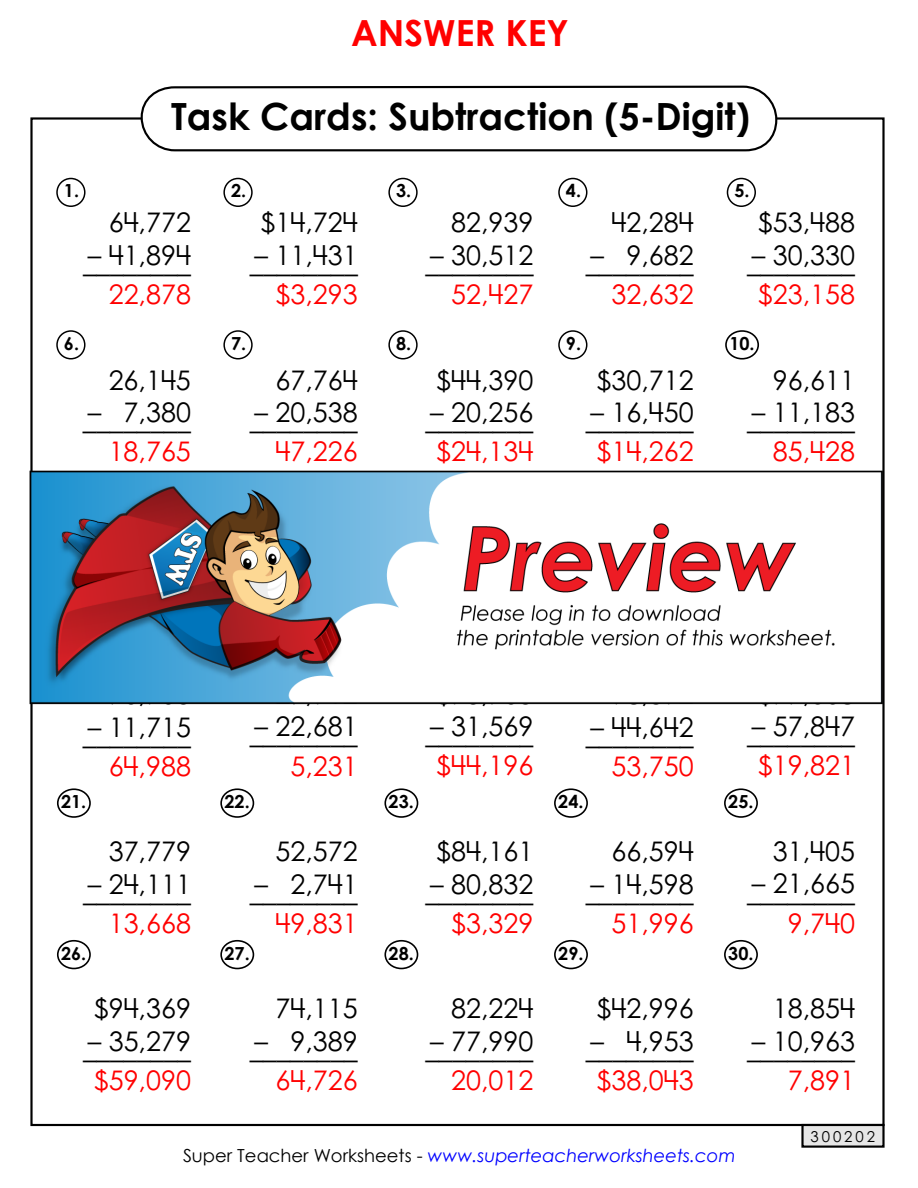
<style>
.page{position:relative;width:918px;height:1188px;background:#fff}
.page>*{position:absolute;margin:0;border:0;box-sizing:border-box;transform-origin:0 0}
.t1{font:700 37.5px "Century STW4";color:#000}
.t2{font:700 36px "Century Gothic 2";color:#f00}
.t3{font:27px "Century STW4";color:#000}
.t4{font:27px "Century STW4";color:#f00}
.t5{font:italic 18px "Century Gothic 2";color:#00f}
.t6{font:700 18px "Century Gothic 2";color:#000}
.t7{font:15px "Century STW4";letter-spacing:.2em;color:#000}
.s1{font-style:normal;color:#000}
</style>
<div class="page">
<div style="left:56px;top:178px;width:30px;height:29px;border:2px solid #000;border-radius:50%"></div>
<div style="left:56px;top:330px;width:30px;height:30px;border:2px solid #000;border-radius:50%"></div>
<div style="left:57px;top:788px;width:34px;height:30px;border:2px solid #000;border-radius:50%"></div>
<div style="left:57px;top:940px;width:34px;height:29px;border:2px solid #000;border-radius:50%"></div>
<div style="left:223px;top:178px;width:30px;height:29px;border:2px solid #000;border-radius:50%"></div>
<div style="left:223px;top:330px;width:30px;height:30px;border:2px solid #000;border-radius:50%"></div>
<div style="left:220px;top:788px;width:34px;height:30px;border:2px solid #000;border-radius:50%"></div>
<div style="left:220px;top:940px;width:34px;height:29px;border:2px solid #000;border-radius:50%"></div>
<div style="left:388px;top:178px;width:30px;height:29px;border:2px solid #000;border-radius:50%"></div>
<div style="left:388px;top:330px;width:30px;height:30px;border:2px solid #000;border-radius:50%"></div>
<div style="left:384px;top:788px;width:34px;height:30px;border:2px solid #000;border-radius:50%"></div>
<div style="left:384px;top:940px;width:34px;height:29px;border:2px solid #000;border-radius:50%"></div>
<div style="left:558px;top:178px;width:29px;height:29px;border:2px solid #000;border-radius:50%"></div>
<div style="left:558px;top:330px;width:29px;height:30px;border:2px solid #000;border-radius:50%"></div>
<div style="left:554px;top:788px;width:34px;height:30px;border:2px solid #000;border-radius:50%"></div>
<div style="left:554px;top:940px;width:34px;height:29px;border:2px solid #000;border-radius:50%"></div>
<div style="left:727px;top:178px;width:29px;height:29px;border:2px solid #000;border-radius:50%"></div>
<div style="left:725px;top:330px;width:34px;height:30px;border:2px solid #000;border-radius:50%"></div>
<div style="left:724px;top:788px;width:34px;height:30px;border:2px solid #000;border-radius:50%"></div>
<div style="left:724px;top:940px;width:34px;height:29px;border:2px solid #000;border-radius:50%"></div>
<div style="left:801px;top:1124px;width:84px;height:24px;background:#e6e6e6;border:2px solid #000"></div>
<svg style="left:140px;top:85px;width:638px;height:67px"></svg>
<img style="left:29px;top:452px;width:853px;height:266px">
<h2 class="t2" style="left:351px;top:5px;width:219px">ANSWER KEY</h2>
<p class="t6" style="left:64px;top:177px;width:17px">1.</p>
<h1 class="t1" style="left:171px;top:88px;width:580px">Task Cards: Subtraction (5-Digit)</h1>
<p class="t6" style="left:231px;top:177px;width:17px">2.</p>
<p class="t6" style="left:396px;top:177px;width:17px">3.</p>
<p class="t6" style="left:566px;top:177px;width:17px">4.</p>
<p class="t6" style="left:734px;top:177px;width:17px">5.</p>
<p class="t3" style="left:109px;top:204px;width:84px">64,772</p>
<p class="t3" style="left:88px;top:236px;width:105px">– 41,894</p>
<p class="t3" style="left:83px;top:254px;width:109px">––––––––</p>
<p class="t4" style="left:109px;top:275px;width:84px">22,878</p>
<p class="t6" style="left:64px;top:330px;width:17px">6.</p>
<p class="t3" style="left:109px;top:361px;width:84px">26,145</p>
<p class="t3" style="left:88px;top:394px;width:105px">– 7,380</p>
<p class="t3" style="left:83px;top:412px;width:109px">––––––––</p>
<p class="t4" style="left:109px;top:433px;width:84px">18,765</p>
<p class="t3" style="left:261px;top:204px;width:99px">$14,724</p>
<p class="t3" style="left:255px;top:236px;width:105px">– 11,431</p>
<p class="t3" style="left:250px;top:254px;width:109px">––––––––</p>
<p class="t4" style="left:276px;top:275px;width:84px">$3,293</p>
<p class="t6" style="left:231px;top:330px;width:17px">7.</p>
<p class="t3" style="left:275px;top:361px;width:84px">67,764</p>
<p class="t3" style="left:254px;top:394px;width:105px">– 20,538</p>
<p class="t3" style="left:250px;top:412px;width:109px">––––––––</p>
<p class="t4" style="left:275px;top:433px;width:84px">47,226</p>
<p class="t6" style="left:396px;top:330px;width:17px">8.</p>
<p class="t3" style="left:451px;top:204px;width:84px">82,939</p>
<p class="t3" style="left:430px;top:236px;width:105px">– 30,512</p>
<p class="t3" style="left:426px;top:254px;width:109px">––––––––</p>
<p class="t4" style="left:451px;top:275px;width:84px">52,427</p>
<p class="t3" style="left:436px;top:361px;width:99px">$44,390</p>
<p class="t3" style="left:430px;top:394px;width:105px">– 20,256</p>
<p class="t3" style="left:425px;top:412px;width:109px">––––––––</p>
<p class="t4" style="left:436px;top:433px;width:99px">$24,134</p>
<p class="t3" style="left:612px;top:204px;width:84px">42,284</p>
<p class="t3" style="left:591px;top:236px;width:105px">– 9,682</p>
<p class="t3" style="left:586px;top:254px;width:109px">––––––––</p>
<p class="t4" style="left:612px;top:275px;width:84px">32,632</p>
<p class="t6" style="left:566px;top:330px;width:17px">9.</p>
<p class="t3" style="left:597px;top:361px;width:99px">$30,712</p>
<p class="t3" style="left:590px;top:394px;width:105px">– 16,450</p>
<p class="t3" style="left:586px;top:412px;width:109px">––––––––</p>
<p class="t4" style="left:597px;top:433px;width:99px">$14,262</p>
<p class="t3" style="left:758px;top:204px;width:99px">$53,488</p>
<p class="t3" style="left:752px;top:236px;width:105px">– 30,330</p>
<p class="t3" style="left:747px;top:254px;width:110px">––––––––</p>
<p class="t4" style="left:758px;top:275px;width:99px">$23,158</p>
<p class="t6" style="left:729px;top:330px;width:27px">10.</p>
<p class="t3" style="left:773px;top:361px;width:84px">96,611</p>
<p class="t3" style="left:752px;top:394px;width:105px">– 11,183</p>
<p class="t3" style="left:747px;top:412px;width:110px">––––––––</p>
<p class="t4" style="left:773px;top:433px;width:84px">85,428</p>
<p class="t3" style="left:88px;top:708px;width:105px">– 11,715</p>
<p class="t3" style="left:83px;top:726px;width:109px">––––––––</p>
<p class="t4" style="left:109px;top:747px;width:84px">64,988</p>
<p class="t6" style="left:61px;top:788px;width:27px">21.</p>
<p class="t3" style="left:109px;top:833px;width:84px">37,779</p>
<p class="t3" style="left:88px;top:865px;width:105px">– 24,111</p>
<p class="t3" style="left:83px;top:883px;width:109px">––––––––</p>
<p class="t4" style="left:109px;top:904px;width:84px">13,668</p>
<p class="t6" style="left:61px;top:940px;width:27px">26.</p>
<p class="t3" style="left:94px;top:990px;width:99px">$94,369</p>
<p class="t3" style="left:88px;top:1022px;width:105px">– 35,279</p>
<p class="t3" style="left:83px;top:1040px;width:109px">––––––––</p>
<p class="t4" style="left:94px;top:1061px;width:99px">$59,090</p>
<p class="t3" style="left:255px;top:708px;width:105px">– 22,681</p>
<p class="t3" style="left:250px;top:726px;width:109px">––––––––</p>
<p class="t4" style="left:290px;top:747px;width:69px">5,231</p>
<p class="t6" style="left:225px;top:788px;width:27px">22.</p>
<p class="t3" style="left:276px;top:833px;width:84px">52,572</p>
<p class="t3" style="left:255px;top:865px;width:105px">– 2,741</p>
<p class="t3" style="left:250px;top:883px;width:109px">––––––––</p>
<p class="t4" style="left:276px;top:904px;width:84px">49,831</p>
<p class="t6" style="left:225px;top:940px;width:27px">27.</p>
<p class="t3" style="left:276px;top:990px;width:84px">74,115</p>
<p class="t3" style="left:255px;top:1022px;width:105px">– 9,389</p>
<p class="t3" style="left:250px;top:1040px;width:109px">––––––––</p>
<p class="t4" style="left:276px;top:1061px;width:84px">64,726</p>
<p class="t6" style="left:389px;top:788px;width:27px">23.</p>
<p class="t3" style="left:430px;top:708px;width:105px">– 31,569</p>
<p class="t3" style="left:425px;top:726px;width:109px">––––––––</p>
<p class="t4" style="left:436px;top:747px;width:99px">$44,196</p>
<p class="t6" style="left:389px;top:940px;width:27px">28.</p>
<p class="t3" style="left:436px;top:833px;width:99px">$84,161</p>
<p class="t3" style="left:430px;top:865px;width:105px">– 80,832</p>
<p class="t3" style="left:425px;top:883px;width:109px">––––––––</p>
<p class="t4" style="left:451px;top:904px;width:84px">$3,329</p>
<p class="t3" style="left:451px;top:990px;width:84px">82,224</p>
<p class="t3" style="left:430px;top:1022px;width:105px">– 77,990</p>
<p class="t3" style="left:425px;top:1040px;width:109px">––––––––</p>
<p class="t4" style="left:451px;top:1061px;width:84px">20,012</p>
<p class="t3" style="left:591px;top:708px;width:105px">– 44,642</p>
<p class="t3" style="left:586px;top:726px;width:109px">––––––––</p>
<p class="t4" style="left:611px;top:747px;width:84px">53,750</p>
<p class="t6" style="left:558px;top:788px;width:27px">24.</p>
<p class="t3" style="left:612px;top:833px;width:84px">66,594</p>
<p class="t3" style="left:591px;top:865px;width:105px">– 14,598</p>
<p class="t3" style="left:586px;top:883px;width:109px">––––––––</p>
<p class="t4" style="left:612px;top:904px;width:84px">51,996</p>
<p class="t6" style="left:558px;top:940px;width:27px">29.</p>
<p class="t3" style="left:597px;top:990px;width:99px">$42,996</p>
<p class="t3" style="left:591px;top:1022px;width:105px">– 4,953</p>
<p class="t3" style="left:586px;top:1040px;width:109px">––––––––</p>
<p class="t4" style="left:597px;top:1061px;width:99px">$38,043</p>
<p class="t3" style="left:752px;top:708px;width:105px">– 57,847</p>
<p class="t3" style="left:747px;top:726px;width:109px">––––––––</p>
<p class="t4" style="left:758px;top:747px;width:99px">$19,821</p>
<p class="t6" style="left:728px;top:788px;width:27px">25.</p>
<p class="t3" style="left:773px;top:832px;width:84px">31,405</p>
<p class="t3" style="left:752px;top:865px;width:105px">– 21,665</p>
<p class="t3" style="left:747px;top:883px;width:109px">––––––––</p>
<p class="t4" style="left:788px;top:904px;width:69px">9,740</p>
<p class="t6" style="left:728px;top:940px;width:27px">30.</p>
<p class="t3" style="left:773px;top:990px;width:84px">18,854</p>
<p class="t3" style="left:752px;top:1022px;width:105px">– 10,963</p>
<p class="t3" style="left:747px;top:1040px;width:109px">––––––––</p>
<p class="t4" style="left:788px;top:1061px;width:69px">7,891</p>
<p class="t7" style="left:810px;top:1126px;width:66px">300202</p>
<p class="t5" style="left:183px;top:1142px;width:554px"><span class="s1">Super Teacher Worksheets -</span> www.superteacherworksheets.com</p>
</div>
